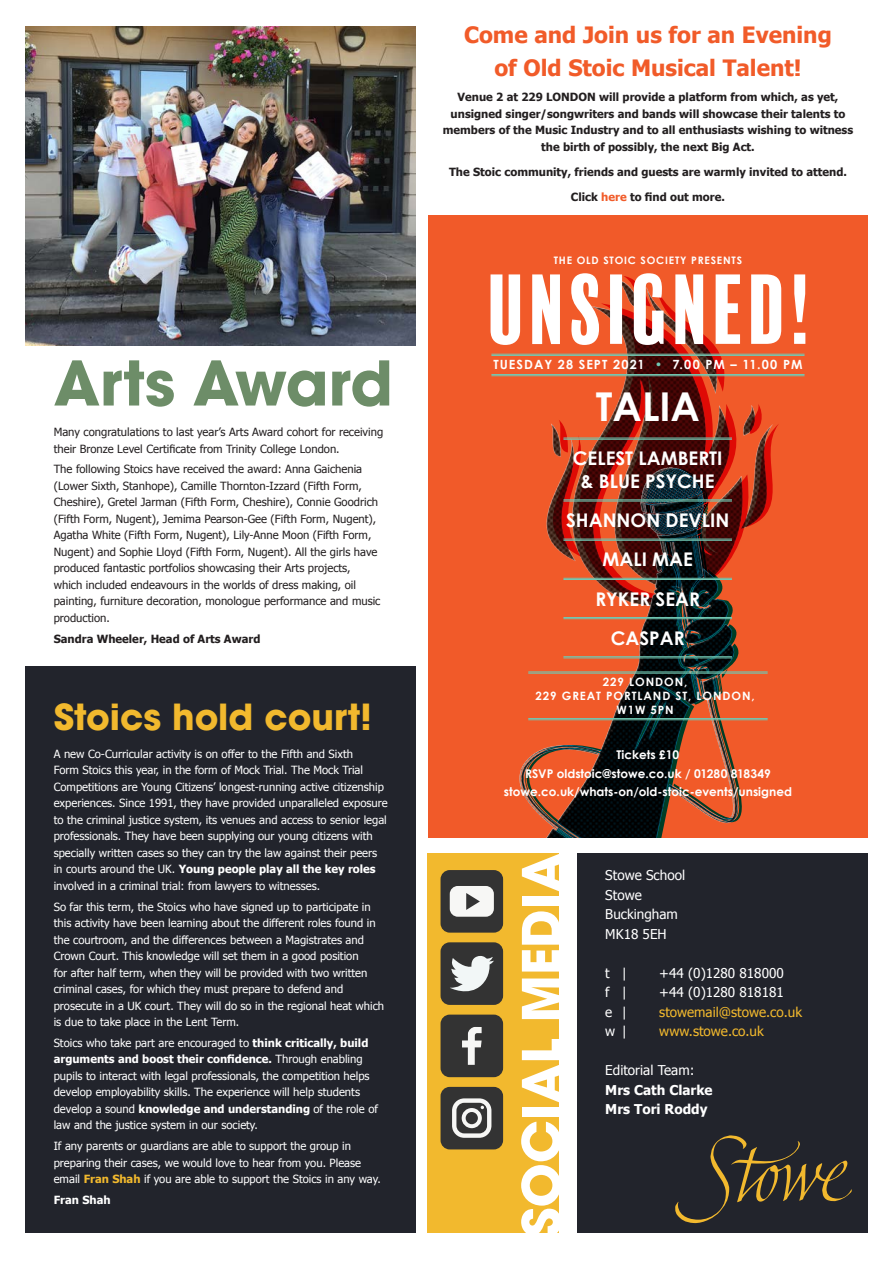
<style>
.page{position:relative;width:893px;height:1263px;background:#fff}
.page>*{position:absolute;margin:0;border:0;box-sizing:border-box;transform-origin:0 0}
.t1{font:700 61.05px "ITC Avant Garde Pro";color:#6d8d68}
.t2{font:700 51.9px "ITC Avant Garde Pro";color:#fff}
.t3{font:700 39.75px "Century Gothic";color:#fff}
.t4{font:700 35.7px "ITC Avant Garde Pro";color:#f2b92e}
.t5{font:700 22.5px/33px "Tahoma";color:#f15b29;text-align:center}
.t6{font:700 18.9px/39.2px "Century Gothic";color:#fff;text-align:center}
.t7{font:13.5px/19.5px "Tahoma";color:#fff}
.t8{font:13.5px "Tahoma";color:#f2b92e}
.t9{font:700 13.5px "Tahoma";color:#fff}
.t10{font:700 12.75px "Century Gothic";letter-spacing:.08em;color:#fff}
.t11{font:700 12px/18.6px "Century Gothic";color:#fff;text-align:center}
.t12{font:700 11.55px/13.8px "Century Gothic";letter-spacing:.08em;color:#fff;text-align:center}
.t13{font:11.25px/16.5px "Tahoma";color:#fff}
.t14{font:11.25px/16.5px "Tahoma";color:#231f20}
.t15{font:700 11.25px/16.5px "Tahoma";color:#231f20;text-align:center}
.t16{font:700 11.25px "Tahoma";color:#fff}
.t17{font:700 10.35px "Century Gothic";letter-spacing:.08em;color:#fff}
.s1{font-weight:700}
.s2{font-weight:700;color:#f2b92e}
.s3{color:#f15b29}
.s4{color:#72c8b3}
</style>
<div class="page">
<div style="left:577px;top:853px;width:290px;height:380px;background:#22242c"></div>
<div style="left:428px;top:853px;width:131px;height:380px;background:#f2b92e"></div>
<div style="left:441px;top:1087px;width:62px;height:62px;background:#333;border-radius:9px"></div>
<svg style="left:452px;top:1098px;width:39px;height:40px"></svg>
<div style="left:441px;top:1014px;width:62px;height:63px;background:#333;border-radius:9px"></div>
<svg style="left:462px;top:1027px;width:20px;height:38px"></svg>
<div style="left:441px;top:942px;width:62px;height:63px;background:#333;border-radius:9px"></div>
<svg style="left:450px;top:956px;width:44px;height:36px"></svg>
<div style="left:441px;top:870px;width:62px;height:63px;background:#333;border-radius:9px"></div>
<svg style="left:450px;top:886px;width:44px;height:31px"></svg>
<svg style="left:675px;top:1135px;width:177px;height:88px"></svg>
<svg style="left:428px;top:215px;width:439px;height:623px;background:#c54b25"></svg>
<hr style="left:563px;top:438px;width:169px;height:1px;background:#72c8b3">
<hr style="left:563px;top:439px;width:169px;height:1px;background:#72c8b3">
<hr style="left:563px;top:500px;width:169px;height:1px;background:#72c8b3">
<hr style="left:563px;top:501px;width:169px;height:1px;background:#72c8b3">
<hr style="left:563px;top:539px;width:169px;height:1px;background:#72c8b3">
<hr style="left:563px;top:540px;width:169px;height:1px;background:#72c8b3">
<hr style="left:563px;top:578px;width:169px;height:1px;background:#72c8b3">
<hr style="left:563px;top:579px;width:169px;height:1px;background:#72c8b3">
<hr style="left:563px;top:617px;width:169px;height:1px;background:#72c8b3">
<hr style="left:563px;top:618px;width:169px;height:1px;background:#72c8b3">
<hr style="left:563px;top:656px;width:169px;height:1px;background:#72c8b3">
<hr style="left:563px;top:658px;width:169px;height:1px;background:#72c8b3">
<svg style="left:490px;top:273px;width:315px;height:119px"></svg>
<hr style="left:491px;top:374px;width:313px;height:1px;background:#72c8b3">
<hr style="left:491px;top:375px;width:313px;height:1px;background:#72c8b3">
<hr style="left:491px;top:355px;width:313px;height:1px;background:#72c8b3">
<hr style="left:491px;top:354px;width:313px;height:1px;background:#72c8b3">
<hr style="left:528px;top:718px;width:240px;height:1px;background:#72c8b3">
<hr style="left:528px;top:719px;width:240px;height:1px;background:#72c8b3">
<hr style="left:528px;top:673px;width:240px;height:1px;background:#72c8b3">
<hr style="left:528px;top:672px;width:240px;height:1px;background:#72c8b3">
<div style="left:26px;top:667px;width:390px;height:566px;background:#22242c"></div>
<img style="left:26px;top:26px;width:390px;height:320px">
<p class="t1" style="left:54px;top:342px;width:341px">Arts Award</p>
<p class="t14" style="left:54px;top:423px;width:331px">Many congratulations to last year’s Arts Award cohort for receiving their Bronze Level Certificate from Trinity College London.</p>
<p class="t14" style="left:54px;top:460px;width:328px">The following Stoics have received the award: Anna Gaichenia (Lower Sixth, Stanhope), Camille Thornton-Izzard (Fifth Form, Cheshire), Gretel Jarman (Fifth Form, Cheshire), Connie Goodrich (Fifth Form, Nugent), Jemima Pearson-Gee (Fifth Form, Nugent), Agatha White (Fifth Form, Nugent), Lily-Anne Moon (Fifth Form, Nugent) and Sophie Lloyd (Fifth Form, Nugent). All the girls have produced fantastic portfolios showcasing their Arts projects, which included endeavours in the worlds of dress making, oil painting, furniture decoration, monologue performance and music production.</p>
<p class="t15" style="left:54px;top:630px;width:208px">Sandra Wheeler, Head of Arts Award</p>
<p class="t4" style="left:54px;top:692px;width:320px">Stoics hold court!</p>
<p class="t13" style="left:54px;top:745px;width:335px">A new Co-Curricular activity is on offer to the Fifth and Sixth<br>Form Stoics this year, in the form of Mock Trial. The Mock Trial Competitions are Young Citizens’ longest-running active citizenship experiences. Since 1991, they have provided unparalleled exposure to the criminal justice system, its venues and access to senior legal professionals. They have been supplying our young citizens with specially written cases so they can try the law against their peers in courts around the UK. <span class="s1">Young people play all the key roles </span>involved in a criminal trial: from lawyers to witnesses.</p>
<p class="t13" style="left:54px;top:898px;width:332px">So far this term, the Stoics who have signed up to participate in this activity have been learning about the different roles found in the courtroom, and the differences between a Magistrates and Crown Court. This knowledge will set them in a good position<br>for after half term, when they will be provided with two written criminal cases, for which they must prepare to defend and prosecute in a UK court. They will do so in the regional heat which is due to take place in the Lent Term.</p>
<p class="t13" style="left:54px;top:1034px;width:326px">Stoics who take part are encouraged to <span class="s1">think critically, build arguments and boost their confidence.</span> Through enabling pupils to interact with legal professionals, the competition helps develop employability skills. The experience will help students develop a sound <span class="s1">knowledge and understanding</span> of the role of law and the justice system in our society.</p>
<p class="t13" style="left:54px;top:1137px;width:329px">If any parents or guardians are able to support the group in preparing their cases, we would love to hear from you. Please email <span class="s2">Fran Shah</span> if you are able to support the Stoics in any way.</p>
<p class="t16" style="left:54px;top:1192px;width:58px">Fran Shah</p>
<p class="t5" style="left:464px;top:17px;width:369px">Come and Join us for an Evening of Old Stoic Musical Talent!</p>
<p class="t15" style="left:443px;top:88px;width:412px">Venue 2 at 229 LONDON will provide a platform from which, as yet, unsigned singer/songwriters and bands will showcase their talents to members of the Music Industry and to all enthusiasts wishing to witness the birth of possibly, the next Big Act.</p>
<p class="t15" style="left:449px;top:163px;width:399px">The Stoic community, friends and guests are warmly invited to attend.</p>
<p class="t15" style="left:571px;top:188px;width:156px">Click <span class="s3">here</span> to find out more.</p>
<p class="t17" style="left:554px;top:253px;width:190px">THE OLD STOIC SOCIETY PRESENTS</p>
<p class="t10" style="left:493px;top:355px;width:311px">TUESDAY 28 SEPT 2021 <span class="s4">•</span> 7.00 PM – 11.00 PM</p>
<p class="t3" style="left:596px;top:376px;width:106px">TALIA</p>
<p class="t6" style="left:573px;top:446px;width:151px;line-height:22.6px">CELEST LAMBERTI &amp; BLUE PSYCHE</p>
<p class="t6" style="left:566px;top:500px;width:165px">SHANNON DEVLIN<br>MALI MAE<br>RYKER SEAR<br>CASPAR</p>
<p class="t12" style="left:535px;top:675px;width:221px">229 LONDON,<br>229 GREAT PORTLAND ST, LONDON,<br>W1W 5PN</p>
<p class="t11" style="left:504px;top:745px;width:290px">Tickets £10<br>RSVP oldstoic@stowe.co.uk / 01280 818349 stowe.co.uk/whats-on/old-stoic-events/unsigned</p>
<p class="t2" style="left:506px;top:1237px;width:386px;rotate:-90deg">SOCIAL MEDIA</p>
<p class="t7" style="left:605px;top:865px;width:81px">Stowe School<br>Stowe</p>
<p class="t7" style="left:605px;top:904px;width:74px">Buckingham</p>
<p class="t7" style="left:605px;top:923px;width:63px">MK18 5EH</p>
<p class="t7" style="left:605px;top:963px;width:23px">t |</p>
<p class="t7" style="left:659px;top:963px;width:126px">+44 (0)1280 818000</p>
<p class="t7" style="left:605px;top:982px;width:23px">f |</p>
<p class="t7" style="left:659px;top:982px;width:126px">+44 (0)1280 818181</p>
<p class="t7" style="left:605px;top:1002px;width:23px">e |</p>
<p class="t8" style="left:659px;top:1003px;width:144px">stowemail@stowe.co.uk</p>
<p class="t7" style="left:605px;top:1021px;width:23px">w |</p>
<p class="t8" style="left:659px;top:1022px;width:106px">www.stowe.co.uk</p>
<p class="t7" style="left:605px;top:1060px;width:109px">Editorial Team:<br><span class="s1">Mrs Cath Clarke</span></p>
<p class="t9" style="left:605px;top:1100px;width:104px">Mrs Tori Roddy</p>
</div>
